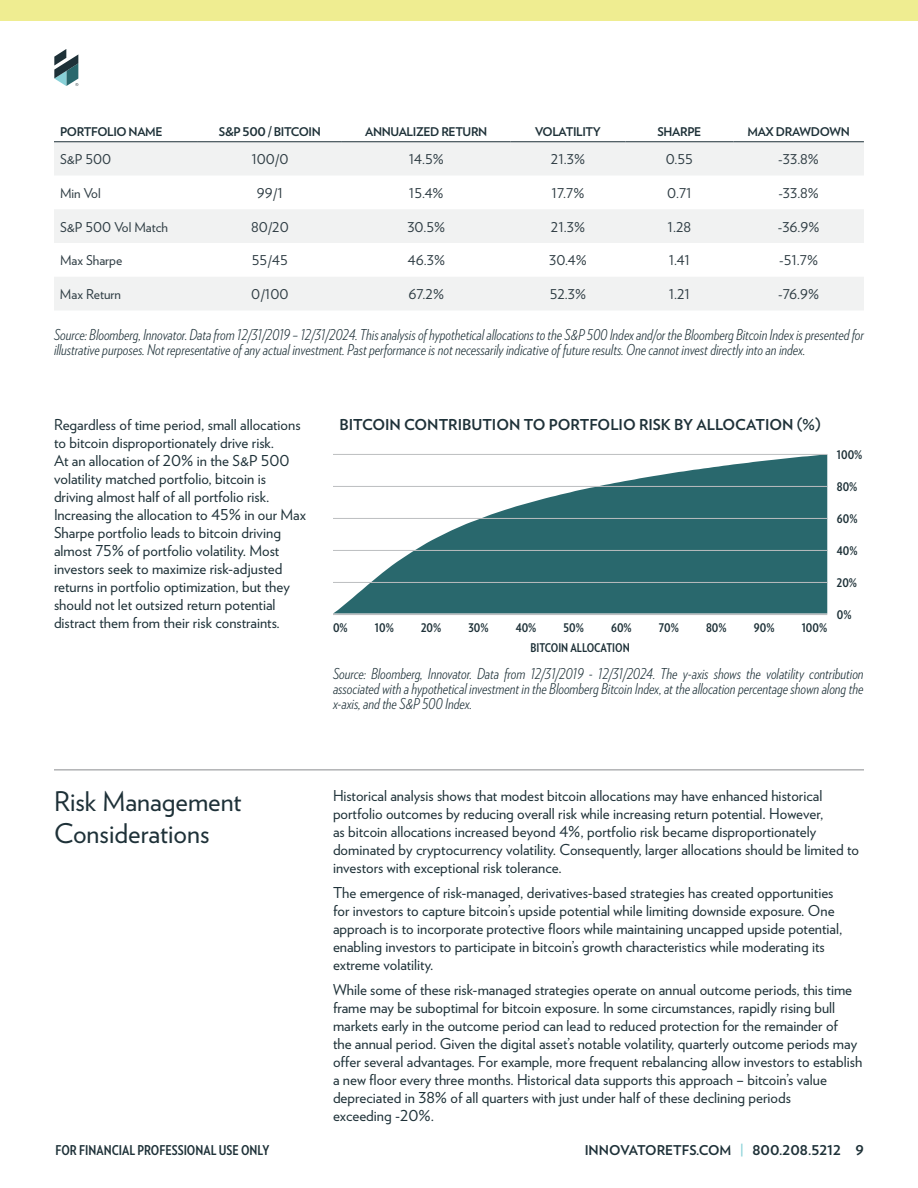
<style>
.page{position:relative;width:918px;height:1188px;background:#fff}
.page>*{position:absolute;margin:0;border:0;box-sizing:border-box;transform-origin:0 0}
.t1{font:27px/32.4px "Verlag";color:#1e3138}
.t2{font:15px/18px "Verlag";color:#1e3138}
.t3{font:italic 300 15px/15px "Verlag Condensed";color:#1e3138}
.t4{font:700 15px "Verlag";color:#1e3138}
.t5{font:13.5px "Verlag";color:#2f3d44}
.t6{font:700 13.5px "Verlag Condensed";color:#1e3138}
.t7{font:700 13.5px "Verlag";color:#1e3138}
.t8{font:700 12px "Verlag";letter-spacing:-.03em;color:#1e3138}
.t9{font:700 12px "Verlag Condensed";color:#1e3138}
.s1{color:#88d1d7}
</style>
<div class="page">
<svg style="left:54px;top:49px;width:24px;height:37px"></svg>
<div style="left:0;top:0;width:918px;height:20px;background:#efed91"></div>
<svg style="left:333px;top:455px;width:494px;height:159px;fill:#29686d"></svg>
<svg style="left:54px;top:142px;width:810px;height:168px;fill:#f1f2f2"></svg>
<hr style="left:54px;top:141px;width:144px;height:1px;background:#1e3138">
<hr style="left:198px;top:141px;width:144px;height:1px;background:#1e3138">
<hr style="left:342px;top:141px;width:169px;height:1px;background:#1e3138">
<hr style="left:511px;top:141px;width:114px;height:1px;background:#1e3138">
<hr style="left:625px;top:141px;width:108px;height:1px;background:#1e3138">
<hr style="left:733px;top:141px;width:131px;height:1px;background:#1e3138">
<hr style="left:333px;top:454px;width:494px;height:1px;background:#bcbec0">
<hr style="left:333px;top:486px;width:494px;height:1px;background:#bcbec0">
<hr style="left:333px;top:518px;width:494px;height:1px;background:#bcbec0">
<hr style="left:333px;top:582px;width:494px;height:1px;background:#bcbec0">
<hr style="left:333px;top:550px;width:494px;height:1px;background:#bcbec0">
<hr style="left:333px;top:614px;width:494px;height:1px;background:#bcbec0">
<hr style="left:54px;top:770px;width:810px;height:1px;background:#8a8c8e">
<p class="t8" style="left:60px;top:122px;width:104px">PORTFOLIO NAME</p>
<p class="t8" style="left:219px;top:122px;width:103px">S&amp;P 500 / BITCOIN</p>
<p class="t8" style="left:365px;top:122px;width:124px">ANNUALIZED RETURN</p>
<p class="t8" style="left:535px;top:122px;width:67px">VOLATILITY</p>
<p class="t8" style="left:658px;top:122px;width:45px">SHARPE</p>
<p class="t8" style="left:747px;top:122px;width:104px">MAX DRAWDOWN</p>
<p class="t5" style="left:60px;top:149px;width:53px">S&amp;P 500</p>
<p class="t5" style="left:251px;top:149px;width:39px">100/0</p>
<p class="t5" style="left:409px;top:149px;width:37px">14.5%</p>
<p class="t5" style="left:551px;top:149px;width:36px">21.3%</p>
<p class="t5" style="left:666px;top:149px;width:29px">0.55</p>
<p class="t5" style="left:778px;top:149px;width:42px">-33.8%</p>
<p class="t5" style="left:60px;top:183px;width:42px">Min Vol</p>
<p class="t5" style="left:257px;top:183px;width:27px">99/1</p>
<p class="t5" style="left:409px;top:183px;width:36px">15.4%</p>
<p class="t5" style="left:552px;top:183px;width:34px">17.7%</p>
<p class="t5" style="left:667px;top:183px;width:26px">0.71</p>
<p class="t5" style="left:778px;top:183px;width:42px">-33.8%</p>
<p class="t5" style="left:60px;top:217px;width:110px">S&amp;P 500 Vol Match</p>
<p class="t5" style="left:251px;top:217px;width:39px">80/20</p>
<p class="t5" style="left:407px;top:217px;width:39px">30.5%</p>
<p class="t5" style="left:551px;top:217px;width:36px">21.3%</p>
<p class="t5" style="left:668px;top:217px;width:25px">1.28</p>
<p class="t5" style="left:778px;top:217px;width:43px">-36.9%</p>
<p class="t5" style="left:60px;top:250px;width:64px">Max Sharpe</p>
<p class="t5" style="left:252px;top:250px;width:38px">55/45</p>
<p class="t5" style="left:408px;top:250px;width:39px">46.3%</p>
<p class="t5" style="left:549px;top:250px;width:39px">30.4%</p>
<p class="t5" style="left:669px;top:250px;width:23px">1.41</p>
<p class="t5" style="left:779px;top:250px;width:40px">-51.7%</p>
<p class="t5" style="left:60px;top:284px;width:62px">Max Return</p>
<p class="t5" style="left:251px;top:284px;width:39px">0/100</p>
<p class="t5" style="left:408px;top:284px;width:37px">67.2%</p>
<p class="t5" style="left:550px;top:284px;width:38px">52.3%</p>
<p class="t5" style="left:669px;top:284px;width:23px">1.21</p>
<p class="t5" style="left:778px;top:284px;width:43px">-76.9%</p>
<p class="t3" style="left:54px;top:326px;width:812px">Source: Bloomberg, Innovator. Data from 12/31/2019 – 12/31/2024. This analysis of hypothetical allocations to the S&amp;P 500 Index and/or the Bloomberg Bitcoin Index is presented for illustrative purposes. Not representative of any actual investment. Past performance is not necessarily indicative of future results. One cannot invest directly into an index.</p>
<p class="t2" style="left:54px;top:415px;width:254px">Regardless of time period, small allocations to bitcoin disproportionately drive risk.<br>At an allocation of 20% in the S&amp;P 500 volatility matched portfolio, bitcoin is driving almost half of all portfolio risk.<br>Increasing the allocation to 45% in our Max Sharpe portfolio leads to bitcoin driving almost 75% of portfolio volatility. Most investors seek to maximize risk-adjusted returns in portfolio optimization, but they should not let outsized return potential distract them from their risk constraints.</p>
<p class="t4" style="left:339px;top:413px;width:483px">BITCOIN CONTRIBUTION TO PORTFOLIO RISK BY ALLOCATION (%)</p>
<p class="t3" style="left:333px;top:665px;width:532px;text-align:justify">Source: Bloomberg, Innovator. Data from 12/31/2019 - 12/31/2024. The y-axis shows the volatility contribution associated with a hypothetical investment in the Bloomberg Bitcoin Index, at the allocation percentage shown along the x-axis, and the S&amp;P 500 Index.</p>
<p class="t9" style="left:837px;top:446px;width:27px">100%</p>
<p class="t9" style="left:837px;top:478px;width:22px">80%</p>
<p class="t9" style="left:837px;top:510px;width:22px">60%</p>
<p class="t9" style="left:837px;top:542px;width:22px">40%</p>
<p class="t9" style="left:837px;top:574px;width:22px">20%</p>
<p class="t9" style="left:837px;top:605px;width:16px">0%</p>
<p class="t9" style="left:333px;top:618px;width:16px">0%</p>
<p class="t9" style="left:375px;top:618px;width:21px">10%</p>
<p class="t9" style="left:421px;top:618px;width:22px">20%</p>
<p class="t9" style="left:468px;top:618px;width:22px">30%</p>
<p class="t9" style="left:516px;top:618px;width:22px">40%</p>
<p class="t9" style="left:564px;top:618px;width:22px">50%</p>
<p class="t9" style="left:611px;top:618px;width:22px">60%</p>
<p class="t9" style="left:659px;top:618px;width:22px">70%</p>
<p class="t9" style="left:706px;top:618px;width:22px">80%</p>
<p class="t9" style="left:754px;top:618px;width:22px">90%</p>
<p class="t9" style="left:802px;top:618px;width:27px">100%</p>
<p class="t9" style="left:531px;top:639px;width:101px">BITCOIN ALLOCATION</p>
<h1 class="t1" style="left:54px;top:783px;width:189px">Risk Management<br>Considerations</h1>
<p class="t2" style="left:333px;top:786px;width:528px">Historical analysis shows that modest bitcoin allocations may have enhanced historical portfolio outcomes by reducing overall risk while increasing return potential. However,<br>as bitcoin allocations increased beyond 4%, portfolio risk became disproportionately dominated by cryptocurrency volatility. Consequently, larger allocations should be limited to investors with exceptional risk tolerance.</p>
<p class="t2" style="left:333px;top:883px;width:511px">The emergence of risk-managed, derivatives-based strategies has created opportunities for investors to capture bitcoin’s upside potential while limiting downside exposure. One approach is to incorporate protective floors while maintaining uncapped upside potential, enabling investors to participate in bitcoin’s growth characteristics while moderating its extreme volatility.</p>
<p class="t2" style="left:333px;top:979px;width:531px">While some of these risk-managed strategies operate on annual outcome periods, this time frame may be suboptimal for bitcoin exposure. In some circumstances, rapidly rising bull markets early in the outcome period can lead to reduced protection for the remainder of<br>the annual period. Given the digital asset’s notable volatility, quarterly outcome periods may offer several advantages. For example, more frequent rebalancing allow investors to establish a new floor every three months. Historical data supports this approach – bitcoin’s value depreciated in 38% of all quarters with just under half of these declining periods<br>exceeding -20%.</p>
<p class="t6" style="left:55px;top:1140px;width:215px">FOR FINANCIAL PROFESSIONAL USE ONLY</p>
<p class="t7" style="left:585px;top:1140px;width:281px">INNOVATORETFS.COM <span class="s1">|</span> 800.208.5212 9</p>
</div>
